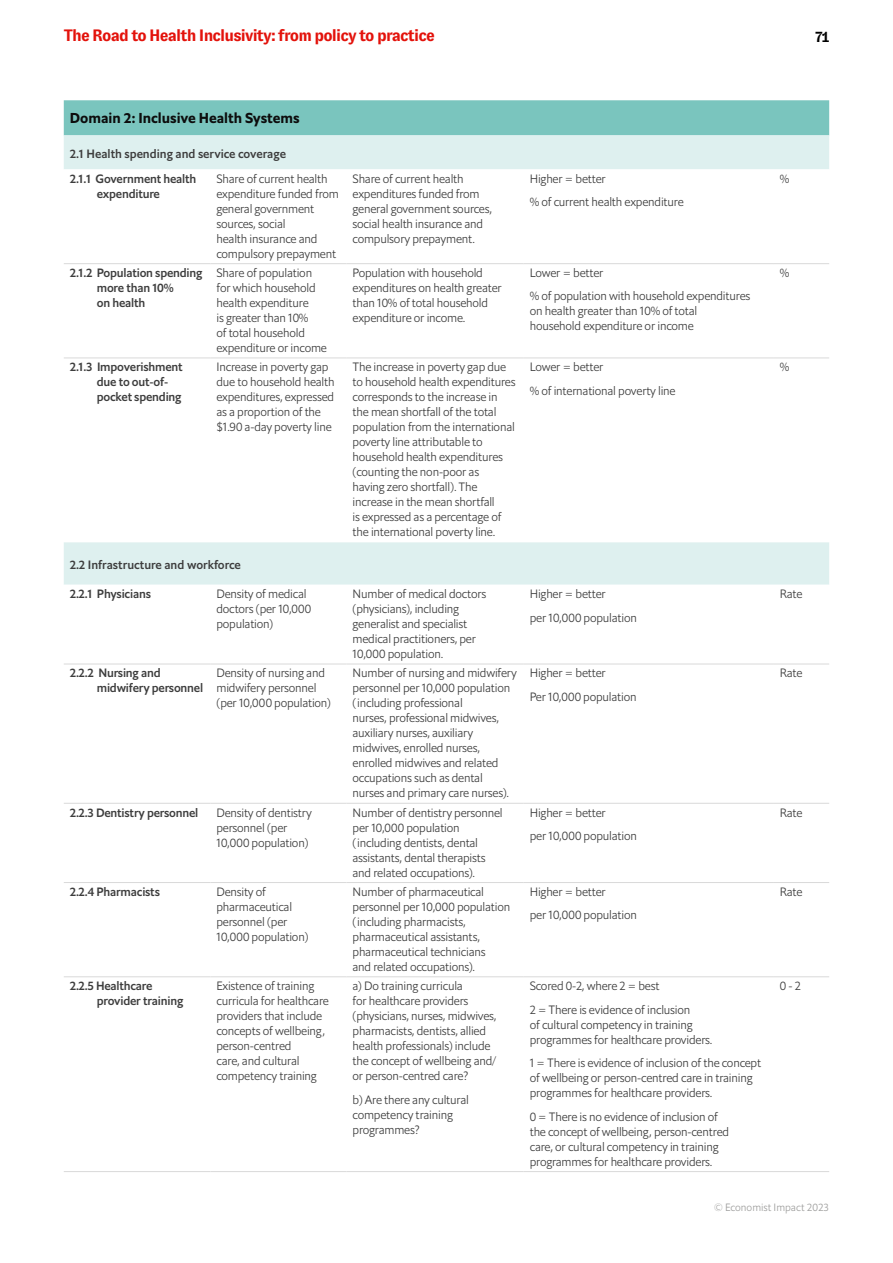
<style>
.page{position:relative;width:893px;height:1263px;background:#fff}
.page>*{position:absolute;margin:0;border:0;box-sizing:border-box;transform-origin:0 0}
.t1{font:700 16.5px "GT Zirkon";letter-spacing:-.05em;color:#e3120b}
.t2{font:700 15px "GT Zirkon";color:#000}
.t3{font:14.25px "Econ Sans OS Bol";color:#0d0d0d}
.t4{font:300 12px/15px "Econ Sans OS";letter-spacing:-.015em;color:#3d3d3d}
.t5{font:12px/15px "Econ Sans Med";letter-spacing:-.015em;color:#3d3d3d}
.t6{font:500 12px "Econ Sans OS";color:#3d3d3d}
.t7{font:10.5px "Econ Sans Lig";color:#9d9d9c}
</style>
<div class="page">
<div style="left:64px;top:100px;width:765px;height:35px;background:#7ac5be"></div>
<div style="left:64px;top:135px;width:765px;height:34px;background:#def0ef"></div>
<svg style="left:64px;top:357px;width:765px;height:621px"></svg>
<hr style="left:64px;top:263px;width:146px;height:1px;background:#d9d9d9">
<hr style="left:210px;top:263px;width:137px;height:1px;background:#d9d9d9">
<hr style="left:347px;top:263px;width:177px;height:1px;background:#d9d9d9">
<hr style="left:524px;top:263px;width:250px;height:1px;background:#d9d9d9">
<hr style="left:774px;top:263px;width:55px;height:1px;background:#d9d9d9">
<hr style="left:64px;top:358px;width:146px;height:1px;background:#d9d9d9">
<hr style="left:210px;top:358px;width:137px;height:1px;background:#d9d9d9">
<hr style="left:347px;top:358px;width:177px;height:1px;background:#d9d9d9">
<hr style="left:524px;top:358px;width:250px;height:1px;background:#d9d9d9">
<hr style="left:774px;top:358px;width:55px;height:1px;background:#d9d9d9">
<hr style="left:64px;top:664px;width:146px;height:1px;background:#d9d9d9">
<hr style="left:210px;top:664px;width:137px;height:1px;background:#d9d9d9">
<hr style="left:347px;top:664px;width:177px;height:1px;background:#d9d9d9">
<hr style="left:524px;top:664px;width:250px;height:1px;background:#d9d9d9">
<hr style="left:774px;top:664px;width:55px;height:1px;background:#d9d9d9">
<hr style="left:64px;top:803px;width:146px;height:1px;background:#d9d9d9">
<hr style="left:210px;top:803px;width:137px;height:1px;background:#d9d9d9">
<hr style="left:347px;top:803px;width:177px;height:1px;background:#d9d9d9">
<hr style="left:524px;top:803px;width:250px;height:1px;background:#d9d9d9">
<hr style="left:774px;top:803px;width:55px;height:1px;background:#d9d9d9">
<hr style="left:64px;top:882px;width:146px;height:1px;background:#d9d9d9">
<hr style="left:210px;top:882px;width:137px;height:1px;background:#d9d9d9">
<hr style="left:347px;top:882px;width:177px;height:1px;background:#d9d9d9">
<hr style="left:524px;top:882px;width:250px;height:1px;background:#d9d9d9">
<hr style="left:774px;top:882px;width:55px;height:1px;background:#d9d9d9">
<hr style="left:64px;top:976px;width:146px;height:1px;background:#d9d9d9">
<hr style="left:210px;top:976px;width:137px;height:1px;background:#d9d9d9">
<hr style="left:347px;top:976px;width:177px;height:1px;background:#d9d9d9">
<hr style="left:524px;top:976px;width:250px;height:1px;background:#d9d9d9">
<hr style="left:774px;top:976px;width:55px;height:1px;background:#d9d9d9">
<hr style="left:64px;top:1171px;width:146px;height:1px;background:#d9d9d9">
<hr style="left:210px;top:1171px;width:137px;height:1px;background:#d9d9d9">
<hr style="left:347px;top:1171px;width:177px;height:1px;background:#d9d9d9">
<hr style="left:524px;top:1171px;width:250px;height:1px;background:#d9d9d9">
<hr style="left:774px;top:1171px;width:55px;height:1px;background:#d9d9d9">
<h1 class="t1" style="left:64px;top:27px;width:373px">The Road to Health Inclusivity: from policy to practice</h1>
<p class="t2" style="left:815px;top:28px;width:15px">71</p>
<p class="t3" style="left:70px;top:109px;width:231px">Domain 2: Inclusive Health Systems</p>
<p class="t6" style="left:70px;top:146px;width:218px">2.1 Health spending and service coverage</p>
<p class="t5" style="left:97px;top:171px;width:101px;text-indent:-27px">2.1.1 Government health expenditure</p>
<p class="t4" style="left:216px;top:171px;width:124px">Share of current health expenditure funded from general government sources, social<br>health insurance and compulsory prepayment</p>
<p class="t4" style="left:353px;top:171px;width:141px">Share of current health expenditures funded from general government sources, social health insurance and compulsory prepayment.</p>
<p class="t4" style="left:530px;top:167px;width:155px;line-height:23.5px">Higher = better<br>% of current health expenditure</p>
<p class="t4" style="left:780px;top:171px;width:11px">%</p>
<p class="t5" style="left:97px;top:265px;width:107px;text-indent:-27px">2.1.2 Population spending more than 10%<br>on health</p>
<p class="t4" style="left:216px;top:265px;width:112px">Share of population for which household health expenditure<br>is greater than 10%<br>of total household expenditure or income</p>
<p class="t4" style="left:353px;top:265px;width:151px">Population with household expenditures on health greater than 10% of total household expenditure or income.</p>
<p class="t4" style="left:530px;top:261px;width:222px;line-height:23.5px">Lower = better<br>% of population with household expenditures</p>
<p class="t4" style="left:780px;top:265px;width:11px">%</p>
<p class="t4" style="left:530px;top:304px;width:169px">on health greater than 10% of total household expenditure or income</p>
<p class="t5" style="left:97px;top:359px;width:87px;text-indent:-27px">2.1.3 Impoverishment due to out-of&shy;pocket spending</p>
<p class="t4" style="left:216px;top:359px;width:120px">Increase in poverty gap due to household health expenditures, expressed as a proportion of the $1.90 a-day poverty line</p>
<p class="t4" style="left:353px;top:359px;width:165px">The increase in poverty gap due to household health expenditures corresponds to the increase in the mean shortfall of the total population from the international poverty line attributable to household health expenditures (counting the non-poor as<br>having zero shortfall). The increase in the mean shortfall<br>is expressed as a percentage of the international poverty line.</p>
<p class="t4" style="left:530px;top:355px;width:147px;line-height:23.5px">Lower = better<br>% of international poverty line</p>
<p class="t4" style="left:780px;top:359px;width:11px">%</p>
<p class="t6" style="left:70px;top:557px;width:173px">2.2 Infrastructure and workforce</p>
<p class="t5" style="left:70px;top:586px;width:83px">2.2.1 Physicians</p>
<p class="t4" style="left:216px;top:586px;width:96px">Density of medical doctors (per 10,000 population)</p>
<p class="t4" style="left:353px;top:586px;width:135px">Number of medical doctors (physicians), including generalist and specialist medical practitioners, per<br>10,000 population.</p>
<p class="t4" style="left:530px;top:582px;width:109px;line-height:23.5px">Higher = better<br>per 10,000 population</p>
<p class="t4" style="left:780px;top:586px;width:24px">Rate</p>
<p class="t5" style="left:97px;top:665px;width:108px;text-indent:-27px">2.2.2 Nursing and midwifery personnel</p>
<p class="t4" style="left:216px;top:665px;width:116px">Density of nursing and midwifery personnel (per 10,000 population)</p>
<p class="t4" style="left:353px;top:665px;width:166px">Number of nursing and midwifery personnel per 10,000 population (including professional<br>nurses, professional midwives, auxiliary nurses, auxiliary midwives, enrolled nurses, enrolled midwives and related occupations such as dental nurses and primary care nurses).</p>
<p class="t4" style="left:530px;top:661px;width:108px;line-height:23.5px">Higher = better<br>Per 10,000 population</p>
<p class="t4" style="left:780px;top:665px;width:24px">Rate</p>
<p class="t5" style="left:70px;top:805px;width:130px">2.2.3 Dentistry personnel</p>
<p class="t4" style="left:216px;top:805px;width:97px">Density of dentistry personnel (per<br>10,000 population)</p>
<p class="t4" style="left:353px;top:805px;width:152px">Number of dentistry personnel per 10,000 population (including dentists, dental assistants, dental therapists and related occupations).</p>
<p class="t4" style="left:530px;top:800px;width:109px;line-height:23.5px">Higher = better<br>per 10,000 population</p>
<p class="t4" style="left:780px;top:805px;width:24px">Rate</p>
<p class="t5" style="left:70px;top:884px;width:92px">2.2.4 Pharmacists</p>
<p class="t4" style="left:216px;top:884px;width:93px">Density of pharmaceutical personnel (per<br>10,000 population)</p>
<p class="t4" style="left:353px;top:884px;width:159px">Number of pharmaceutical personnel per 10,000 population (including pharmacists, pharmaceutical assistants, pharmaceutical technicians<br>and related occupations).</p>
<p class="t4" style="left:530px;top:880px;width:109px;line-height:23.5px">Higher = better<br>per 10,000 population</p>
<p class="t4" style="left:780px;top:884px;width:24px">Rate</p>
<p class="t5" style="left:97px;top:978px;width:88px;text-indent:-27px">2.2.5 Healthcare provider training</p>
<p class="t4" style="left:216px;top:978px;width:114px">Existence of training curricula for healthcare providers that include concepts of wellbeing, person-centred<br>care, and cultural competency training</p>
<p class="t4" style="left:353px;top:978px;width:145px">a) Do training curricula<br>for healthcare providers (physicians, nurses, midwives, pharmacists, dentists, allied health professionals) include the concept of wellbeing and/ or person-centred care?</p>
<p class="t4" style="left:353px;top:1092px;width:118px">b) Are there any cultural competency training programmes?</p>
<p class="t4" style="left:530px;top:974px;width:162px;line-height:23.5px">Scored 0-2, where 2 = best<br>2 = There is evidence of inclusion</p>
<p class="t4" style="left:530px;top:1017px;width:184px">of cultural competency in training programmes for healthcare providers.</p>
<p class="t4" style="left:530px;top:1055px;width:233px">1 = There is evidence of inclusion of the concept of wellbeing or person-centred care in training programmes for healthcare providers.</p>
<p class="t4" style="left:530px;top:1109px;width:201px">0 = There is no evidence of inclusion of the concept of wellbeing, person-centred care, or cultural competency in training programmes for healthcare providers.</p>
<p class="t4" style="left:780px;top:978px;width:23px">0 - 2</p>
<p class="t7" style="left:714px;top:1201px;width:117px">© Economist Impact 2023</p>
</div>
